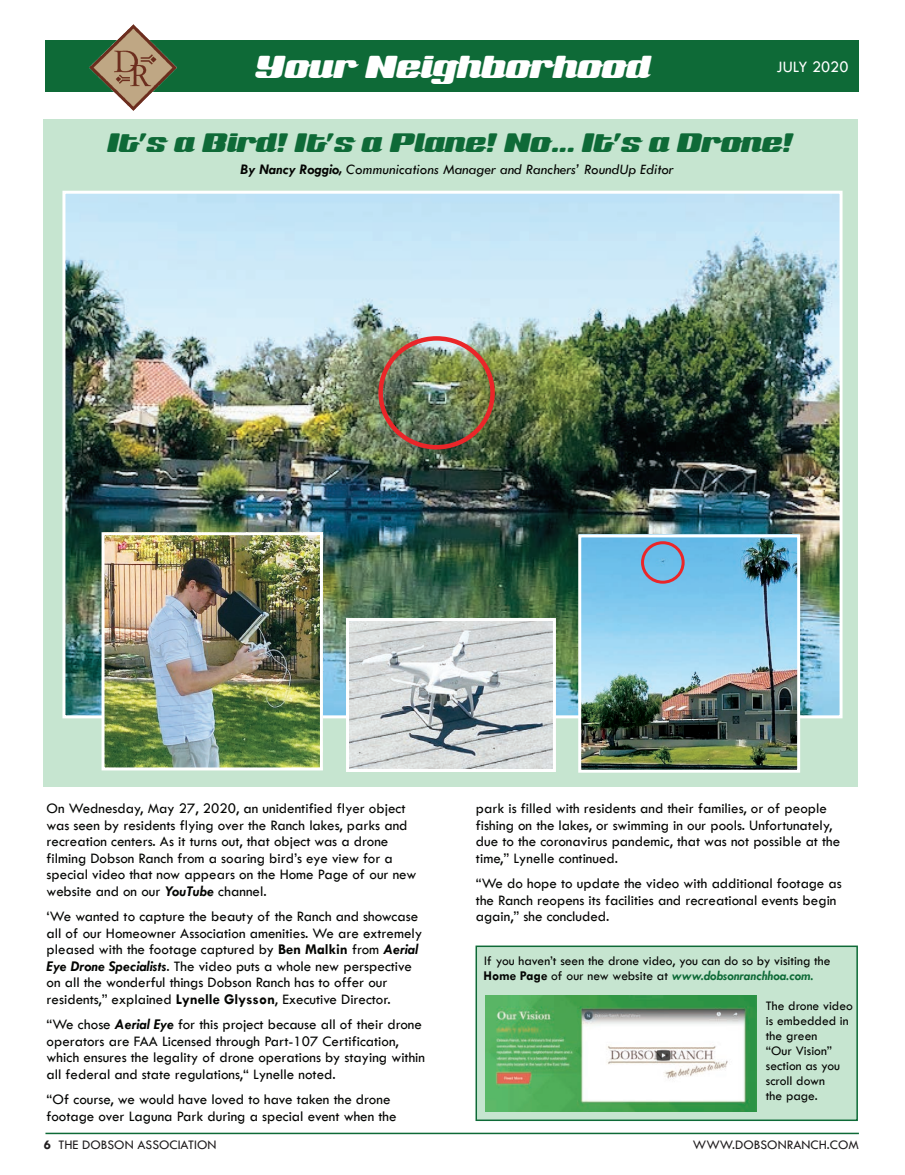
<style>
.page{position:relative;width:905px;height:1175px;background:#fff}
.page>*{position:absolute;margin:0;border:0;box-sizing:border-box;transform-origin:0 0}
.t1{font:500 37.05px "Sneakers Script";color:#fff}
.t2{font:500 31.05px "Sneakers Script";color:#0e6a37}
.t3{font:16.5px "Tw Cen";color:#fff}
.t4{font:15px/16.5px "Tw Cen";color:#040503}
.t5{font:italic 14.85px "Tw Cen";color:#040503}
.t6{font:13.5px/15px "Tw Cen";color:#040503}
.t7{font:13.5px "Tw Cen";color:#201d1e}
.s1{font-weight:700}
.s2{font-weight:700;font-style:italic}
.s3{font-weight:700;font-style:italic;color:#0e6a37}
</style>
<div class="page">
<div style="left:477px;top:946px;width:380px;height:173px;background:#c6e5d0"></div>
<div style="left:44px;top:119px;width:814px;height:667px;background:#c6e5d0"></div>
<hr style="left:45px;top:1132px;width:813px;height:2px;background:#0e6a37">
<div style="left:45px;top:41px;width:813px;height:51px;background:#0e6a37"></div>
<img style="left:90px;top:25px;width:87px;height:85px">
<div style="left:475px;top:945px;width:382px;height:176px;border:2px solid #0e6a37"></div>
<img style="left:66px;top:195px;width:772px;height:519px">
<div style="left:378px;top:336px;width:117px;height:113px;border:4px solid #ea2629;border-radius:50%"></div>
<img style="left:582px;top:538px;width:214px;height:230px">
<div style="left:641px;top:541px;width:43px;height:42px;border:3px solid #ea2629;border-radius:50%"></div>
<div style="left:578px;top:534px;width:222px;height:238px;border:3px solid #fff"></div>
<img style="left:350px;top:622px;width:202px;height:146px">
<div style="left:346px;top:618px;width:210px;height:154px;border:3px solid #fff"></div>
<img style="left:105px;top:536px;width:214px;height:230px">
<div style="left:101px;top:532px;width:222px;height:238px;border:3px solid #fff"></div>
<img style="left:485px;top:995px;width:272px;height:116px">
<p class="t1" style="left:255px;top:45px;width:396px">Your Neighborhood</p>
<p class="t3" style="left:776px;top:57px;width:73px">JULY 2020</p>
<p class="t2" style="left:107px;top:124px;width:686px">It’s a Bird! It’s a Plane! No... It’s a Drone!</p>
<p class="t5" style="left:240px;top:160px;width:435px"><span class="s1">By Nancy Roggio,</span> Communications Manager and Ranchers’ RoundUp Editor</p>
<p class="t4" style="left:47px;top:800px;width:371px">On Wednesday, May 27, 2020, an unidentified flyer object was seen by residents flying over the Ranch lakes, parks and recreation centers. As it turns out, that object was a drone filming Dobson Ranch from a soaring bird’s eye view for a special video that now appears on the Home Page of our new website and on our <span class="s2">YouTube</span> channel.</p>
<p class="t4" style="left:47px;top:908px;width:377px">‘We wanted to capture the beauty of the Ranch and showcase all of our Homeowner Association amenities. We are extremely pleased with the footage captured by <span class="s1">Ben Malkin</span> from <span class="s2">Aerial Eye Drone Specialists</span>. The video puts a whole new perspective on all the wonderful things Dobson Ranch has to offer our residents,” explained <span class="s1">Lynelle Glysson</span>, Executive Director.</p>
<p class="t4" style="left:47px;top:1016px;width:380px">“We chose <span class="s2">Aerial Eye</span> for this project because all of their drone operators are FAA Licensed through Part-107 Certification, which ensures the legality of drone operations by staying within all federal and state regulations,“ Lynelle noted.</p>
<p class="t4" style="left:47px;top:1091px;width:351px">“Of course, we would have loved to have taken the drone footage over Laguna Park during a special event when the</p>
<p class="t4" style="left:476px;top:800px;width:366px">park is filled with residents and their families, or of people fishing on the lakes, or swimming in our pools. Unfortunately, due to the coronavirus pandemic, that was not possible at the time,” Lynelle continued.</p>
<p class="t4" style="left:476px;top:875px;width:367px">“We do hope to update the video with additional footage as the Ranch reopens its facilities and recreational events begin again,” she concluded.</p>
<p class="t6" style="left:483px;top:953px;width:348px">If you haven’t seen the drone video, you can do so by visiting the<br><span class="s1">Home Page</span> of our new website at <span class="s3">www.dobsonranchhoa.com.</span></p>
<p class="t6" style="left:766px;top:998px;width:88px">The drone video is embedded in the green<br>“Our Vision” section as you scroll down<br>the page.</p>
<p class="t7" style="left:44px;top:1137px;width:174px"><span class="s1">6</span> THE DOBSON ASSOCIATION</p>
<p class="t7" style="left:693px;top:1136px;width:167px">WWW.DOBSONRANCH.COM</p>
</div>
